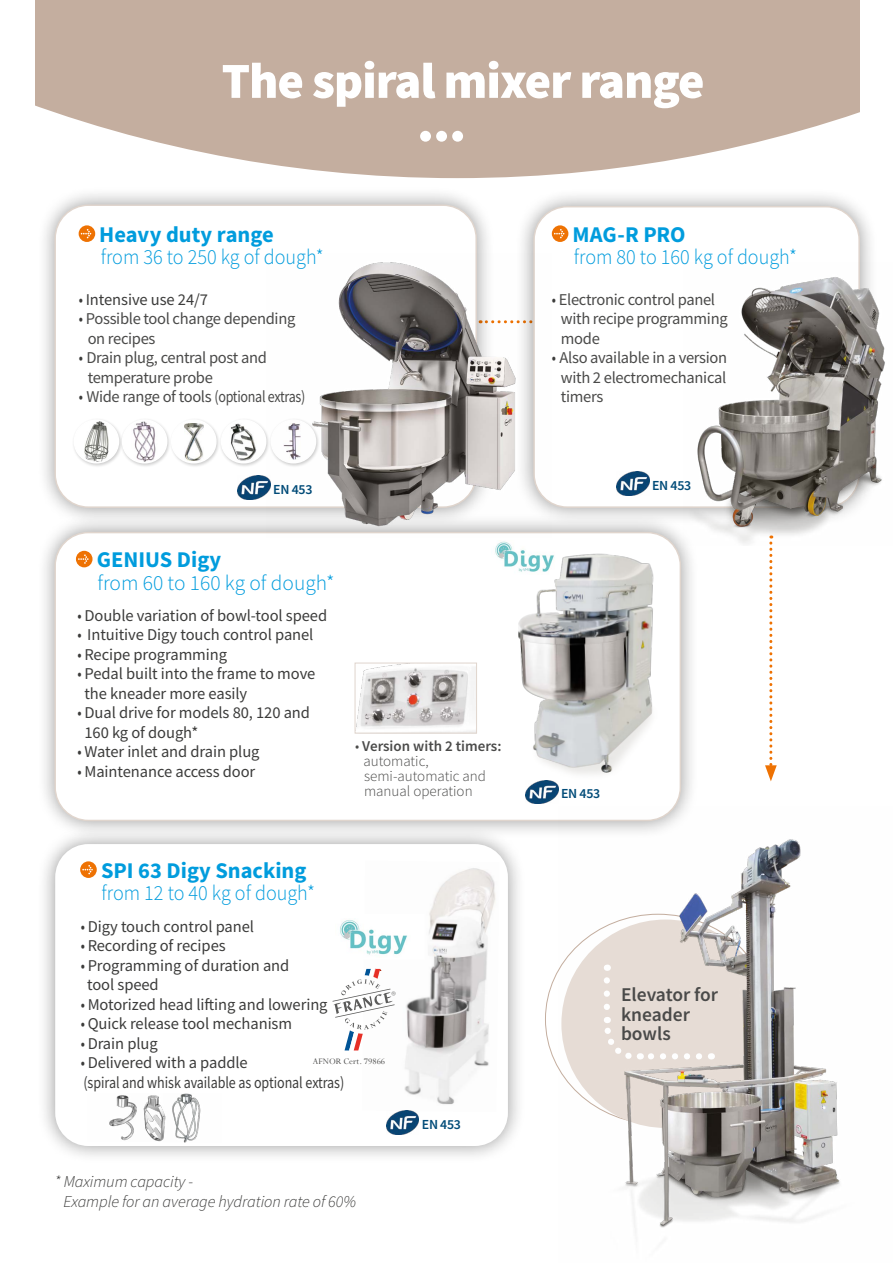
<style>
.page{position:relative;width:893px;height:1263px;background:#fff}
.page>*{position:absolute;margin:0;border:0;box-sizing:border-box;transform-origin:0 0}
.t1{font:900 50.55px "Source Sans Pro";letter-spacing:-.02em;color:#fff}
.t2{font:700 22.5px "Source Sans Pro";color:#009cdd}
.t3{font:300 21.45px "Source Sans Pro";color:#009cdd;scale:.94 1}
.t4{font:300 21.45px "Source Sans Pro";color:#009cdd}
.t5{font:600 19.5px/19.5px "Source Sans Pro";color:#4a4a49}
.t6{font:16.5px/19.5px "Source Sans Pro";letter-spacing:-.005em;color:#3c3c3b;scale:.85 1}
.t7{font:16.5px/19.5px "Source Sans Pro";letter-spacing:-.02em;color:#4a4a49}
.t8{font:italic 300 16.5px/19.8px "Source Sans Pro";letter-spacing:-.005em;color:#3c3c3b}
.t9{font:300 15px/15px "Source Sans Pro";color:#4a4a49}
.t10{font:600 13.8px "Source Sans Pro";letter-spacing:-.02em;color:#014b78}
.t11{font:9.3px "Perpetua";color:#4a4a49}
.s1{color:#3c3c3b}
.s2{font-weight:600}
</style>
<div class="page">
<svg style="left:35px;top:0;width:824px;height:178px;background:#cbb8ab"></svg>
<div style="left:420px;top:131px;width:11px;height:11px;background:#fff;border-radius:50%"></div>
<div style="left:436px;top:131px;width:11px;height:11px;background:#fff;border-radius:50%"></div>
<div style="left:452px;top:131px;width:11px;height:11px;background:#fff;border-radius:50%"></div>
<div style="left:515px;top:188px;width:363px;height:338px;background:#000;opacity:.4"></div>
<div style="left:534px;top:207px;width:325px;height:300px;background:#fff;border-radius:33px"></div>
<div style="left:36px;top:186px;width:459px;height:340px;background:#000;opacity:.4"></div>
<div style="left:55px;top:205px;width:421px;height:302px;background:#fff;border-radius:33px"></div>
<img style="left:616px;top:472px;width:33px;height:23px">
<img style="left:238px;top:476px;width:29px;height:23px">
<img style="left:684px;top:262px;width:201px;height:282px">
<div style="left:552px;top:225px;width:16px;height:17px;background:#ee7203;border-radius:50%"></div>
<svg style="left:554px;top:229px;width:10px;height:9px"></svg>
<div style="left:79px;top:225px;width:16px;height:17px;background:#ee7203;border-radius:50%"></div>
<svg style="left:81px;top:229px;width:10px;height:9px"></svg>
<div style="left:37px;top:826px;width:489px;height:338px;background:#000;opacity:.4"></div>
<div style="left:55px;top:844px;width:453px;height:302px;background:#fff;border-radius:33px"></div>
<img style="left:366px;top:868px;width:130px;height:243px">
<div style="left:36px;top:513px;width:663px;height:326px;background:#000;opacity:.4"></div>
<div style="left:55px;top:533px;width:625px;height:287px;background:#fff;border-radius:33px"></div>
<svg style="left:333px;top:969px;width:63px;height:81px"></svg>
<svg style="left:80px;top:861px;width:17px;height:17px"></svg>
<svg style="left:82px;top:865px;width:11px;height:9px"></svg>
<div style="left:76px;top:551px;width:17px;height:16px;background:#ee7203;border-radius:50%"></div>
<svg style="left:78px;top:554px;width:11px;height:10px"></svg>
<img style="left:386px;top:1111px;width:33px;height:24px">
<img style="left:525px;top:783px;width:33px;height:21px">
<div style="left:219px;top:418px;width:52px;height:49px;background:#000;opacity:.2"></div>
<div style="left:222px;top:420px;width:44px;height:43px;background:#fff;border-radius:50%"></div>
<img style="left:228px;top:420px;width:32px;height:43px">
<div style="left:221px;top:419px;width:45px;height:44px;border:2px solid #fff;border-radius:50%"></div>
<div style="left:72px;top:418px;width:52px;height:49px;background:#000;opacity:.2"></div>
<div style="left:74px;top:420px;width:44px;height:43px;background:#fff;border-radius:50%"></div>
<img style="left:84px;top:420px;width:25px;height:43px">
<div style="left:74px;top:419px;width:45px;height:44px;border:2px solid #fff;border-radius:50%"></div>
<div style="left:169px;top:418px;width:52px;height:49px;background:#000;opacity:.2"></div>
<div style="left:172px;top:420px;width:44px;height:43px;background:#fff;border-radius:50%"></div>
<img style="left:184px;top:424px;width:20px;height:36px">
<div style="left:171px;top:419px;width:46px;height:44px;border:2px solid #fff;border-radius:50%"></div>
<div style="left:120px;top:418px;width:52px;height:49px;background:#000;opacity:.2"></div>
<div style="left:123px;top:420px;width:44px;height:43px;background:#fff;border-radius:50%"></div>
<img style="left:131px;top:420px;width:27px;height:43px">
<div style="left:122px;top:419px;width:45px;height:44px;border:2px solid #fff;border-radius:50%"></div>
<img style="left:559px;top:807px;width:281px;height:421px">
<img style="left:495px;top:541px;width:13px;height:26px">
<img style="left:508px;top:526px;width:162px;height:257px">
<img style="left:109px;top:1095px;width:12px;height:32px">
<img style="left:121px;top:1093px;width:68px;height:48px">
<img style="left:164px;top:1094px;width:37px;height:48px">
<img style="left:357px;top:665px;width:118px;height:64px">
<div style="left:355px;top:663px;width:122px;height:70px;border:1px solid #e0d5cd"></div>
<svg style="left:765px;top:535px;width:12px;height:246px"></svg>
<div style="left:325px;top:915px;width:99px;height:44px;background:#fff"></div>
<img style="left:340px;top:920px;width:68px;height:35px">
<img style="left:267px;top:253px;width:285px;height:285px">
<h1 class="t1" style="left:222px;top:46px;width:484px">The spiral mixer range</h1>
<h2 class="t2" style="left:99px;top:219px;width:176px">Heavy duty range</h2>
<h3 class="t3" style="left:101px;top:244px;width:239px">from 36 to 250 kg of dough*</h3>
<p class="t6" style="left:79px;top:289px;width:154px">• Intensive use 24/7</p>
<p class="t7" style="left:88px;top:309px;width:209px;text-indent:-9px"><span class="s1">•</span> Possible tool change depending on recipes</p>
<p class="t7" style="left:88px;top:348px;width:181px;text-indent:-9px"><span class="s1">•</span> Drain plug, central post and temperature probe</p>
<p class="t7" style="left:79px;top:387px;width:228px"><span class="s1">•</span> Wide range of tools (optional extras)</p>
<p class="t10" style="left:273px;top:480px;width:41px">EN 453</p>
<h2 class="t2" style="left:97px;top:545px;width:126px">GENIUS Digy</h2>
<h3 class="t4" style="left:97px;top:570px;width:239px">from 60 to 160 kg of dough*</h3>
<p class="t6" style="left:78px;top:605px;width:295px">• Double variation of bowl-tool speed</p>
<p class="t6" style="left:78px;top:625px;width:279px">• Intuitive Digy touch control panel</p>
<p class="t6" style="left:78px;top:644px;width:177px">• Recipe programming</p>
<p class="t6" style="left:84px;top:664px;width:273px;text-indent:-7px">• Pedal built into the frame to move the kneader more easily</p>
<p class="t6" style="left:84px;top:703px;width:267px;text-indent:-7px">• Dual drive for models 80, 120 and<br>160 kg of dough*</p>
<p class="t6" style="left:78px;top:742px;width:216px">• Water inlet and drain plug</p>
<p class="t6" style="left:78px;top:761px;width:211px">• Maintenance access door</p>
<p class="t9" style="left:363px;top:739px;width:140px;text-indent:-8px">• <span class="s2">Version with 2 timers: </span>automatic, semi-automatic and manual operation</p>
<h2 class="t2" style="left:101px;top:855px;width:207px">SPI 63 Digy Snacking</h2>
<h3 class="t3" style="left:102px;top:880px;width:229px">from 12 to 40 kg of dough*</h3>
<p class="t6" style="left:81px;top:916px;width:205px">• Digy touch control panel</p>
<p class="t6" style="left:81px;top:936px;width:172px">• Recording of recipes</p>
<p class="t6" style="left:87px;top:955px;width:239px;text-indent:-6px">• Programming of duration and tool speed</p>
<p class="t6" style="left:81px;top:994px;width:292px">• Motorized head lifting and lowering</p>
<p class="t6" style="left:81px;top:1014px;width:250px">• Quick release tool mechanism</p>
<p class="t6" style="left:81px;top:1033px;width:92px">• Drain plug</p>
<p class="t6" style="left:81px;top:1053px;width:312px">• Delivered with a paddle<br>(spiral and whisk available as optional extras)</p>
<p class="t11" style="left:313px;top:1055px;width:74px">AFNOR Cert. 79866</p>
<p class="t8" style="left:64px;top:1172px;width:294px;text-indent:-9px">* Maximum capacity -<br>Example for an average hydration rate of 60%</p>
<p class="t10" style="left:422px;top:1115px;width:41px">EN 453</p>
<h2 class="t2" style="left:572px;top:219px;width:115px">MAG-R PRO</h2>
<h3 class="t3" style="left:574px;top:244px;width:239px">from 80 to 160 kg of dough*</h3>
<p class="t7" style="left:561px;top:289px;width:168px;text-indent:-9px"><span class="s1">•</span> Electronic control panel with recipe programming mode</p>
<p class="t7" style="left:561px;top:348px;width:168px;text-align:justify;text-indent:-9px"><span class="s1">•</span> Also available in a version with 2 electromechanical timers</p>
<p class="t10" style="left:652px;top:476px;width:41px">EN 453</p>
<p class="t10" style="left:561px;top:784px;width:41px">EN 453</p>
<p class="t5" style="left:621px;top:985px;width:99px">Elevator for kneader bowls</p>
</div>
